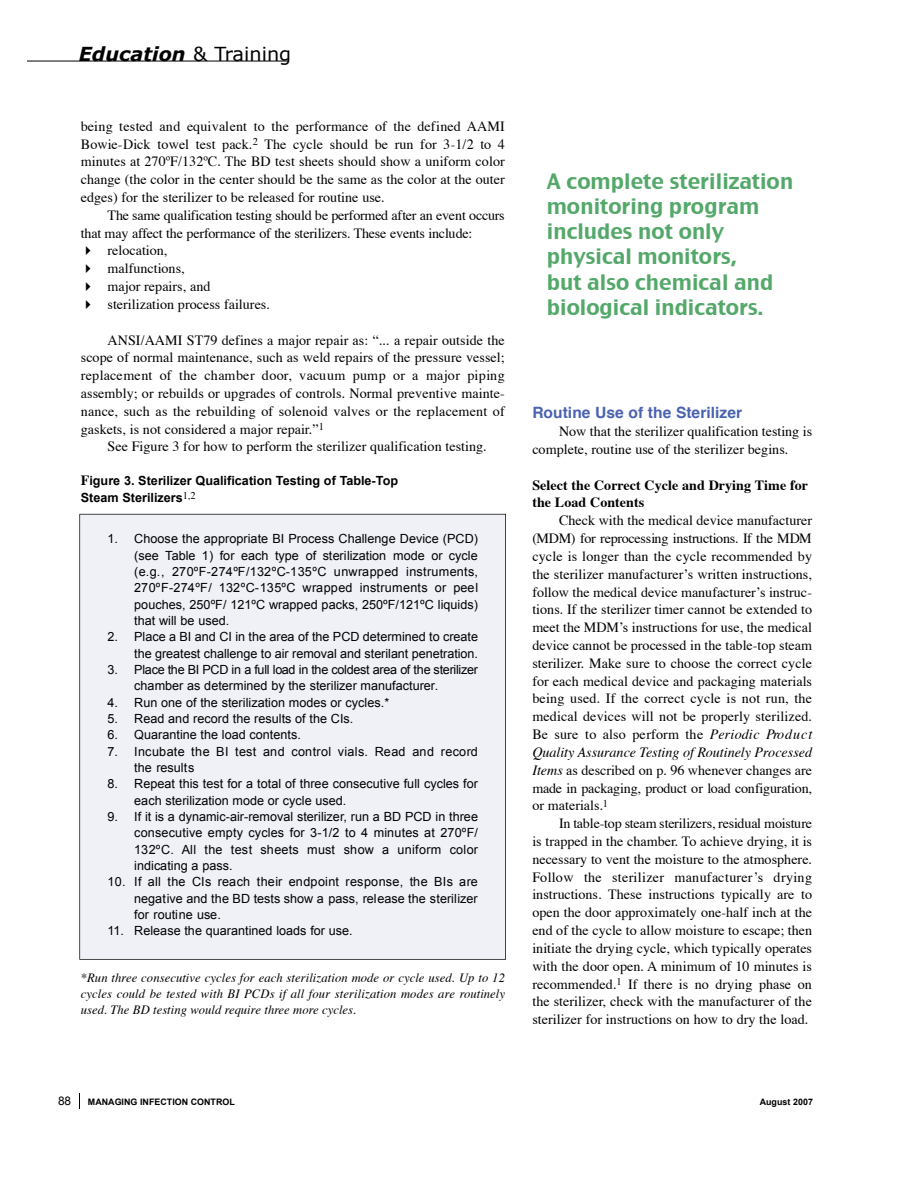
<style>
.page{position:relative;width:918px;height:1188px;background:#fff}
.page>*{position:absolute;margin:0;border:0;box-sizing:border-box;transform-origin:0 0}
.t1{font:20.85px/25.2px "Charcoal CY";color:#54a86a}
.t2{font:italic 700 19.35px "Verdana";color:#000}
.t3{font:700 15.6px "Helvetica";color:#4a62b0}
.t4{font:14.1px/17.9px "Times";color:#000;text-align:justify}
.t5{font:700 14.1px/17.9px "Times";color:#000}
.t6{font:12.6px/16.4px "Arial MS";color:#000}
.t7{font:italic 12.6px/15.8px "Times";color:#000;text-align:justify}
.t8{font:12.6px/16.4px "Arial MS";letter-spacing:.035em;color:#000}
.t9{font:12.6px/16.4px "Arial Bold MS";color:#000}
.t10{font:11.85px "Arial MS";color:#000}
.t11{font:8.85px "Arial Bold MS";color:#000}
.s1{font-weight:400;font-style:normal}
.s2{font-family:"Times";font-weight:700;font-size:14.1px}
.s3{font-style:italic}
</style>
<div class="page">
<div style="left:79px;top:514px;width:427px;height:446px;background:#eff1f7"></div>
<svg style="left:79px;top:1094px;width:1px;height:15px"></svg>
<hr style="left:27px;top:61px;width:261px;height:1px;background:#000">
<h2 class="t2" style="left:79px;top:41px;width:214px">Education <span class="s1">&amp; Training</span></h2>
<p class="t4" style="left:81px;top:118px;width:426px">being tested and equivalent to the performance of the defined A A M I Bowie-Dick towel test pack.<sup>2</sup> The cycle should be run for 3-1/2 to 4 minutes at 270ºF/132ºC. The BD test sheets should show a uniform color change (the color in the center should be the same as the color at the outer edges) for the sterilizer to be released for routine use.</p>
<p class="t4" style="left:81px;top:207px;width:425px;text-indent:27px">The same qualification testing should be performed after an event occurs that may affect the performance of the sterilizers. These events include:</p>
<p class="t4" style="left:81px;top:243px;width:88px">✔ relocation,</p>
<p class="t4" style="left:81px;top:261px;width:105px">✔ malfunctions,</p>
<p class="t4" style="left:81px;top:279px;width:131px">✔ major repairs, and</p>
<p class="t4" style="left:81px;top:296px;width:191px">✔ sterilization process failures.</p>
<p class="t4" style="left:81px;top:332px;width:426px;text-indent:27px">ANSI/AAMI ST79 defines a major repair as: “... a repair outside the scope of normal maintenance, such as weld repairs of the pressure vessel; replacement of the chamber door, vacuum pump or a major piping assembly; or rebuilds or upgrades of controls. Normal preventive mainte&shy;nance, such as the rebuilding of solenoid valves or the replacement of gaskets, is not considered a major repair.”<sup>1</sup></p>
<p class="t4" style="left:108px;top:439px;width:381px">See Figure 3 for how to perform the sterilizer qualification testing.</p>
<p class="t9" style="left:81px;top:473px;width:319px"><span class="s2">F</span>igure 3. Sterilizer Qualification Testing of Table-Top<br>Steam Sterilizers<sup>1,2</sup></p>
<p class="t6" style="left:134px;top:531px;width:345px;text-align:justify;text-indent:-27px">1. Choose the appropriate BI Process Challenge Device (PCD) (see Table 1) for each type of sterilization mode or cycle (e.g., 270ºF-274ºF/132ºC-135ºC unwrapped instruments, 270ºF-274ºF/ 132ºC-135ºC wrapped instruments or peel pouches, 250ºF/ 121ºC wrapped packs, 250ºF/121ºC liquids) that will be used.</p>
<p class="t6" style="left:108px;top:629px;width:372px;text-align:right">2. Place a BI and CI in the area of the PCD determined to create the greatest challenge to air removal and sterilant penetration.</p>
<p class="t6" style="left:134px;top:662px;width:345px;text-indent:-27px">3. Place the BI PCD in a full load in the coldest area of the sterilizer chamber as determined by the sterilizer manufacturer.</p>
<p class="t6" style="left:108px;top:694px;width:283px">4. Run one of the sterilization modes or cycles.*</p>
<p class="t6" style="left:108px;top:711px;width:247px">5. Read and record the results of the CIs.</p>
<p class="t6" style="left:108px;top:727px;width:195px">6. Quarantine the load contents.</p>
<p class="t8" style="left:134px;top:743px;width:345px;text-indent:-27px">7. Incubate the BI test and control vials. Read and record the results</p>
<p class="t6" style="left:134px;top:776px;width:345px;text-indent:-27px">8. Repeat this test for a total of three consecutive full cycles for each sterilization mode or cycle used.</p>
<p class="t6" style="left:108px;top:809px;width:372px">9. If it is a dynamic-air-removal sterilizer, run a BD PCD in three</p>
<p class="t6" style="left:134px;top:825px;width:345px">consecutive empty cycles for 3-1/2 to 4 minutes at 270ºF/</p>
<p class="t6" style="left:134px;top:841px;width:345px">132ºC. All the test sheets must show a uniform color</p>
<p class="t6" style="left:134px;top:858px;width:100px">indicating a pass.</p>
<p class="t8" style="left:108px;top:874px;width:372px">1 0 . If all the CIs reach their endpoint response, the BIs are</p>
<p class="t6" style="left:134px;top:890px;width:345px">negative and the BD tests show a pass, release the sterilizer</p>
<p class="t6" style="left:134px;top:907px;width:88px">for routine use.</p>
<p class="t6" style="left:108px;top:923px;width:247px">11. Release the quarantined loads for use.</p>
<p class="t7" style="left:81px;top:971px;width:426px">*Run three consecutive cycles for each sterilization mode or cycle used. Up to 12 cycles could be tested with BI PCDs if all four sterilization modes are routinely used. The BD testing would require three more cycles.</p>
<h1 class="t1" style="left:547px;top:168px;width:248px">A complete sterilization monitoring program includes not only physical monitors,<br>but also chemical and biological indicators.</h1>
<p class="t3" style="left:532px;top:406px;width:211px">Routine Use of the Sterilizer</p>
<p class="t4" style="left:532px;top:424px;width:281px;text-indent:27px">Now that the sterilizer qualification testing is complete, routine use of the sterilizer begins.</p>
<p class="t5" style="left:532px;top:477px;width:277px">Select the Correct Cycle and Drying Time for the Load Contents</p>
<p class="t4" style="left:532px;top:513px;width:281px;text-indent:27px">Check with the medical device manufacturer (MDM) for reprocessing instructions. If the MDM cycle is longer than the cycle recommended by the sterilizer manufacturer’s written instructions, follow the medical device manufacturer’s instruc&shy;tions. If the sterilizer timer cannot be extended to meet the MDM’s instructions for use, the medical device cannot be processed in the table-top steam sterilizer. Make sure to choose the correct cycle for each medical device and packaging materials being used. If the correct cycle is not run, the medical devices will not be properly sterilized.<br>Be sure to also perform the <span class="s3">Periodic Pro d u c t Quality Assurance Testing of Routinely Processed Items</span> as described on p. 96 whenever changes are made in packaging, product or load configuration, or materials.<sup>1</sup></p>
<p class="t4" style="left:532px;top:816px;width:281px;text-indent:27px">In table-top steam sterilizers, residual moisture is trapped in the chamber. To achieve drying, it is necessary to vent the moisture to the atmosphere.<br>Follow the sterilizer manufacturer’s drying instructions. These instructions typically are to open the door approximately one-half inch at the end of the cycle to allow moisture to escape; then initiate the drying cycle, which typically operates with the door open. A minimum of 10 minutes is re c o m m e n d e d .<sup>1</sup> If there is no drying phase on the sterilizer, check with the manufacturer of the sterilizer for instructions on how to dry the load.</p>
<p class="t10" style="left:58px;top:1094px;width:15px">88</p>
<p class="t11" style="left:88px;top:1097px;width:148px">MANAGING INFECTION CONTROL</p>
<p class="t11" style="left:760px;top:1097px;width:55px">August 2007</p>
</div>
